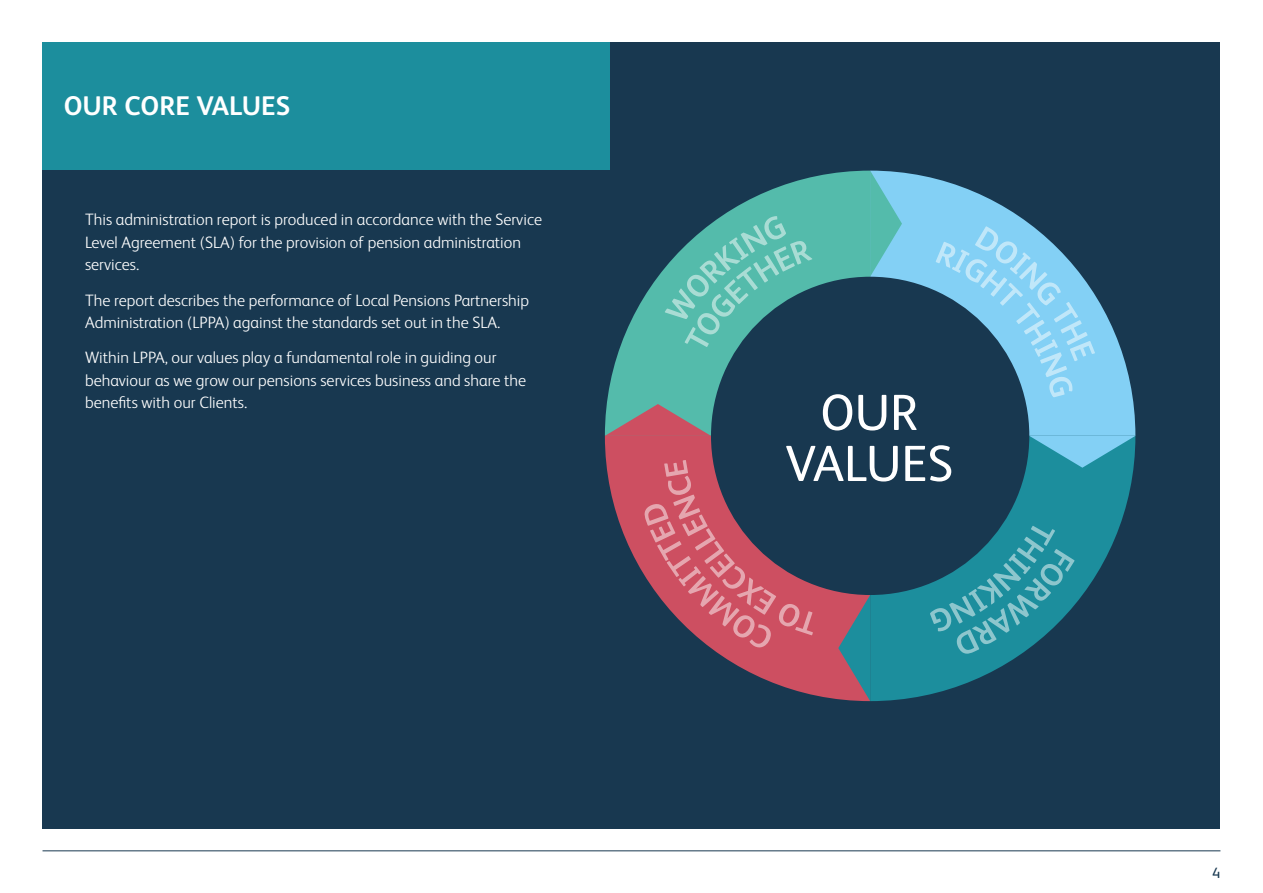
<style>
.page{position:relative;width:1263px;height:893px;background:#fff}
.page>*{position:absolute;margin:0;border:0;box-sizing:border-box;transform-origin:0 0}
.t1{font:51px/51px "FS Albert";color:#fff;text-align:center}
.t2{font:700 27px "FS Albert";color:#fff}
.t3{font:300 16.5px/22.5px "FS Albert";color:#fff}
.t4{font:15px "FS Albert";color:#183850}
</style>
<div class="page">
<hr style="left:43px;top:851px;width:1177px;height:1px;background:#183850">
<div style="left:43px;top:43px;width:1177px;height:786px;background:#183850"></div>
<svg style="left:606px;top:171px;width:264px;height:252px;fill:#54bbab"></svg>
<svg style="left:883px;top:172px;width:252px;height:264px"></svg>
<svg style="left:605px;top:436px;width:252px;height:264px"></svg>
<svg style="left:870px;top:449px;width:264px;height:252px;fill:#1c8e9d"></svg>
<svg style="left:870px;top:171px;width:32px;height:106px;background:#6bc4cf"></svg>
<svg style="left:1029px;top:436px;width:106px;height:32px;background:#4eaec8"></svg>
<svg style="left:838px;top:595px;width:32px;height:106px;background:#746d7e"></svg>
<svg style="left:605px;top:404px;width:106px;height:32px;background:#8f8485"></svg>
<div style="left:711px;top:277px;width:318px;height:318px;background:#183850;border-radius:50%"></div>
<svg style="left:644px;top:460px;width:169px;height:189px"></svg>
<svg style="left:930px;top:526px;width:145px;height:128px"></svg>
<svg style="left:936px;top:226px;width:159px;height:171px"></svg>
<svg style="left:665px;top:216px;width:147px;height:131px"></svg>
<div style="left:43px;top:43px;width:567px;height:127px;background:#1c8e9d"></div>
<h2 class="t2" style="left:64px;top:88px;width:228px">OUR CORE VALUES</h2>
<p class="t3" style="left:85px;top:208px;width:458px">This administration report is produced in accordance with the Service<br>Level Agreement (SLA) for the provision of pension administration services.</p>
<p class="t3" style="left:85px;top:288px;width:446px">The report describes the performance of Local Pensions Partnership<br>Administration (LPPA) against the standards set out in the SLA.</p>
<p class="t3" style="left:85px;top:346px;width:443px">Within LPPA, our values play a fundamental role in guiding our behaviour as we grow our pensions services business and share the benefits with our Clients.</p>
<h1 class="t1" style="left:785px;top:384px;width:170px">OUR<br>VALUES</h1>
<p class="t4" style="left:1212px;top:863px;width:10px">4</p>
</div>
